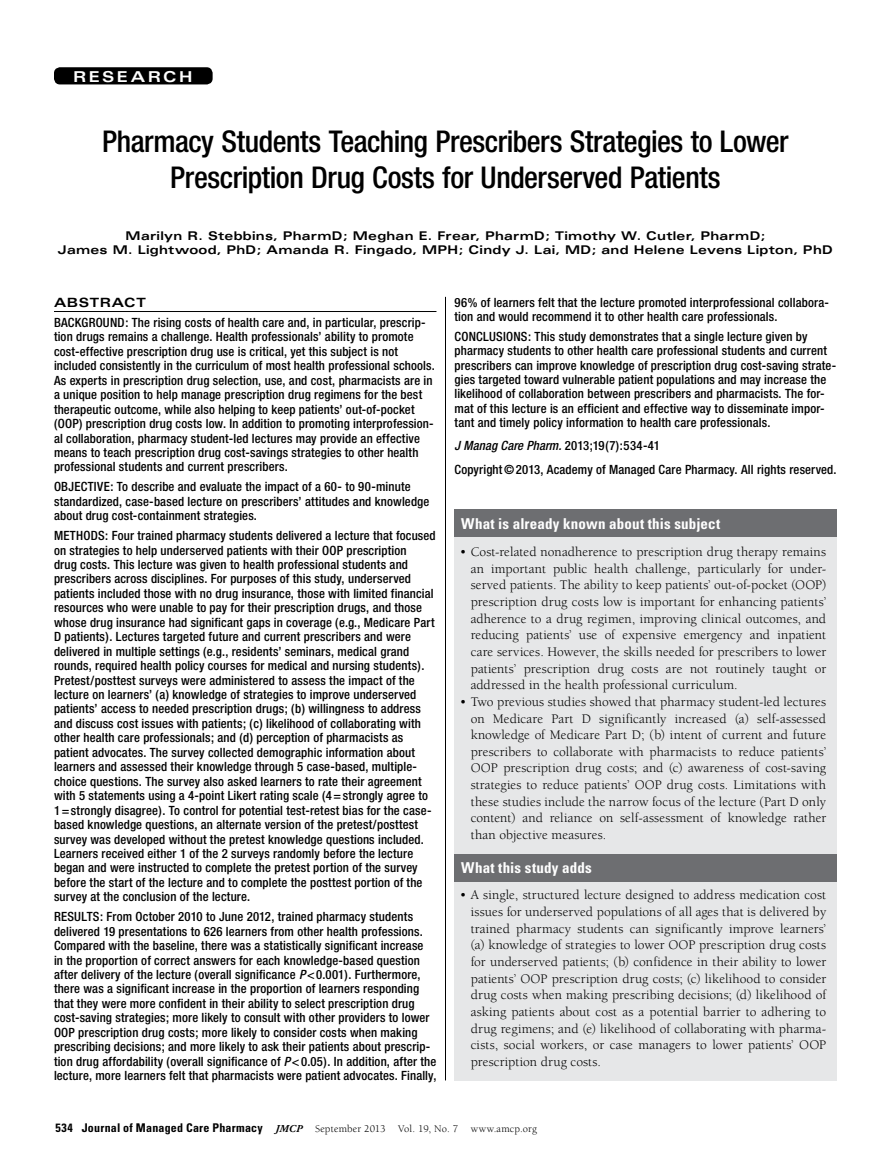
<style>
.page{position:relative;width:891px;height:1175px;background:#fff}
.page>*{position:absolute;margin:0;border:0;box-sizing:border-box;transform-origin:0 0}
.t1{font:500 condensed 30px/36px "Helvetica Neue";letter-spacing:-.015em;color:#000;text-align:center}
.t2{font:700 condensed 15px "Univers";letter-spacing:.01em;color:#fff}
.t3{font:700 expanded 15px "Univers";letter-spacing:.16em;color:#fff}
.t4{font:13.5px/16.6px "Berkeley Pro";letter-spacing:.005em;color:#000;text-align:justify}
.t5{font:500 condensed 12.75px/14.4px "Helvetica Neue";letter-spacing:.01em;color:#000}
.t6{font:700 expanded 12.75px "Univers";letter-spacing:.045em;color:#000}
.t7{font:700 expanded 12px/13.5px "Univers";letter-spacing:.02em;color:#000;text-align:center}
.t8{font:10.5px "Berkeley Pro";letter-spacing:.015em;color:#000}
.s1{font-style:italic}
.s2{font-family:"Univers";font-weight:700;font-stretch:condensed;font-size:12px}
.s3{font-family:"Adobe Garamond Pro";font-weight:700;font-style:italic}
</style>
<div class="page">
<hr style="left:54px;top:311px;width:382px;height:1px;background:#000">
<hr style="left:445px;top:297px;width:1px;height:783px;background:#000">
<div style="left:54px;top:67px;width:159px;height:17px;background:#000;border-radius:6px"></div>
<div style="left:455px;top:527px;width:382px;height:348px;background:#e6e7e8"></div>
<div style="left:455px;top:509px;width:382px;height:28px;background:#6d6e71"></div>
<div style="left:455px;top:863px;width:382px;height:217px;background:#e6e7e8"></div>
<div style="left:455px;top:853px;width:382px;height:28px;background:#6d6e71"></div>
<p class="t3" style="left:73px;top:68px;width:121px">RESEARCH</p>
<h1 class="t1" style="left:102px;top:123px;width:688px">Pharmacy Students Teaching Prescribers Strategies to Lower<br>Prescription Drug Costs for Underserved Patients</h1>
<p class="t7" style="left:58px;top:229px;width:776px">Marilyn R. Stebbins, PharmD; Meghan E. Frear, PharmD; Timothy W. Cutler, PharmD;<br>James M. Lightwood, PhD; Amanda R. Fingado, MPH; Cindy J. Lai, MD; and Helene Levens Lipton, PhD</p>
<p class="t6" style="left:54px;top:295px;width:93px">ABSTRACT</p>
<p class="t5" style="left:54px;top:315px;width:382px">BACKGROUND: The rising costs of health care and, in particular, prescrip&shy;tion drugs remains a challenge. Health professionals’ ability to promote cost-effective prescription drug use is critical, yet this subject is not included consistently in the curriculum of most health professional schools.<br>As experts in prescription drug selection, use, and cost, pharmacists are in a unique position to help manage prescription drug regimens for the best therapeutic outcome, while also helping to keep patients’ out-of-pocket (OOP) prescription drug costs low. In addition to promoting interprofession&shy;al collaboration, pharmacy student-led lectures may provide an effective means to teach prescription drug cost-savings strategies to other health professional students and current prescribers.</p>
<p class="t5" style="left:54px;top:479px;width:377px">OBJECTIVE: To describe and evaluate the impact of a 60- to 90-minute standardized, case-based lecture on prescribers’ attitudes and knowledge about drug cost-containment strategies.</p>
<p class="t5" style="left:54px;top:528px;width:383px">METHODS: Four trained pharmacy students delivered a lecture that focused on strategies to help underserved patients with their OOP prescription<br>drug costs. This lecture was given to health professional students and prescribers across disciplines. For purposes of this study, underserved patients included those with no drug insurance, those with limited financial resources who were unable to pay for their prescription drugs, and those whose drug insurance had significant gaps in coverage (e.g., Medicare Part D patients). Lectures targeted future and current prescribers and were delivered in multiple settings (e.g., residents’ seminars, medical grand rounds, required health policy courses for medical and nursing students).<br>Pretest/posttest surveys were administered to assess the impact of the lecture on learners’ (a) knowledge of strategies to improve underserved patients’ access to needed prescription drugs; (b) willingness to address and discuss cost issues with patients; (c) likelihood of collaborating with other health care professionals; and (d) perception of pharmacists as patient advocates. The survey collected demographic information about learners and assessed their knowledge through 5 case-based, multiple&shy;choice questions. The survey also asked learners to rate their agreement with 5 statements using a 4-point Likert rating scale (4=strongly agree to 1=strongly disagree). To control for potential test-retest bias for the case&shy;based knowledge questions, an alternate version of the pretest/posttest survey was developed without the pretest knowledge questions included.<br>Learners received either 1 of the 2 surveys randomly before the lecture began and were instructed to complete the pretest portion of the survey before the start of the lecture and to complete the posttest portion of the survey at the conclusion of the lecture.</p>
<p class="t5" style="left:54px;top:909px;width:384px">RESULTS: From October 2010 to June 2012, trained pharmacy students delivered 19 presentations to 626 learners from other health professions.<br>Compared with the baseline, there was a statistically significant increase<br>in the proportion of correct answers for each knowledge-based question after delivery of the lecture (overall significance <span class="s1">P</span>&lt;0.001). Furthermore, there was a significant increase in the proportion of learners responding that they were more confident in their ability to select prescription drug cost-saving strategies; more likely to consult with other providers to lower OOP prescription drug costs; more likely to consider costs when making prescribing decisions; and more likely to ask their patients about prescrip&shy;tion drug affordability (overall significance of <span class="s1">P</span>&lt;0.05). In addition, after the lecture, more learners felt that pharmacists were patient advocates. Finally,</p>
<p class="t5" style="left:455px;top:295px;width:376px">96% of learners felt that the lecture promoted interprofessional collabora&shy;tion and would recommend it to other health care professionals.</p>
<p class="t5" style="left:455px;top:329px;width:383px">CONCLUSIONS: This study demonstrates that a single lecture given by pharmacy students to other health care professional students and current prescribers can improve knowledge of prescription drug cost-saving strate&shy;gies targeted toward vulnerable patient populations and may increase the likelihood of collaboration between prescribers and pharmacists. The for&shy;mat of this lecture is an efficient and effective way to disseminate impor&shy;tant and timely policy information to health care professionals.</p>
<p class="t5" style="left:455px;top:434px;width:384px;line-height:23.4px"><span class="s1">J Manag Care Pharm.</span> 2013;19(7):534-41<br>Copyright©2013, Academy of Managed Care Pharmacy. All rights reserved.</p>
<p class="t2" style="left:461px;top:514px;width:261px">What is already known about this subject</p>
<p class="t4" style="left:471px;top:543px;width:357px;text-indent:-11px">• Cost-related nonadherence to prescription drug therapy remains an important public health challenge, particularly for under&shy;served patients. The ability to keep patients’ out-of-pocket (OOP) prescription drug costs low is important for enhancing patients’ adherence to a drug regimen, improving clinical outcomes, and reducing patients’ use of expensive emergency and inpatient care services. However, the skills needed for prescribers to lower patients’ prescription drug costs are not routinely taught or addressed in the health professional curriculum.</p>
<p class="t4" style="left:471px;top:693px;width:357px;text-indent:-11px">• Two previous studies showed that pharmacy student-led lectures on Medicare Part D significantly increased (a) self-assessed knowledge of Medicare Part D; (b) intent of current and future prescribers to collaborate with pharmacists to reduce patients’ OOP prescription drug costs; and (c) awareness of cost-saving strategies to reduce patients’ OOP drug costs. Limitations with these studies include the narrow focus of the lecture (Part D only content) and reliance on self-assessment of knowledge rather than objective measures.</p>
<p class="t2" style="left:461px;top:859px;width:132px">What this study adds</p>
<p class="t4" style="left:471px;top:887px;width:357px;text-indent:-11px">• A single, structured lecture designed to address medication cost issues for underserved populations of all ages that is delivered by trained pharmacy students can significantly improve learners’ (a) knowledge of strategies to lower OOP prescription drug costs for underserved patients; (b) confidence in their ability to lower patients’ OOP prescription drug costs; (c) likelihood to consider drug costs when making prescribing decisions; (d) likelihood of asking patients about cost as a potential barrier to adhering to drug regimens; and (e) likelihood of collaborating with pharma&shy;cists, social workers, or case managers to lower patients’ OOP prescription drug costs.</p>
<p class="t8" style="left:56px;top:1122px;width:483px"><span class="s2">534 Journal of Managed Care Pharmacy</span> <span class="s3">JMCP</span> September 2013 Vol. 19, No. 7 www.amcp.org</p>
</div>
